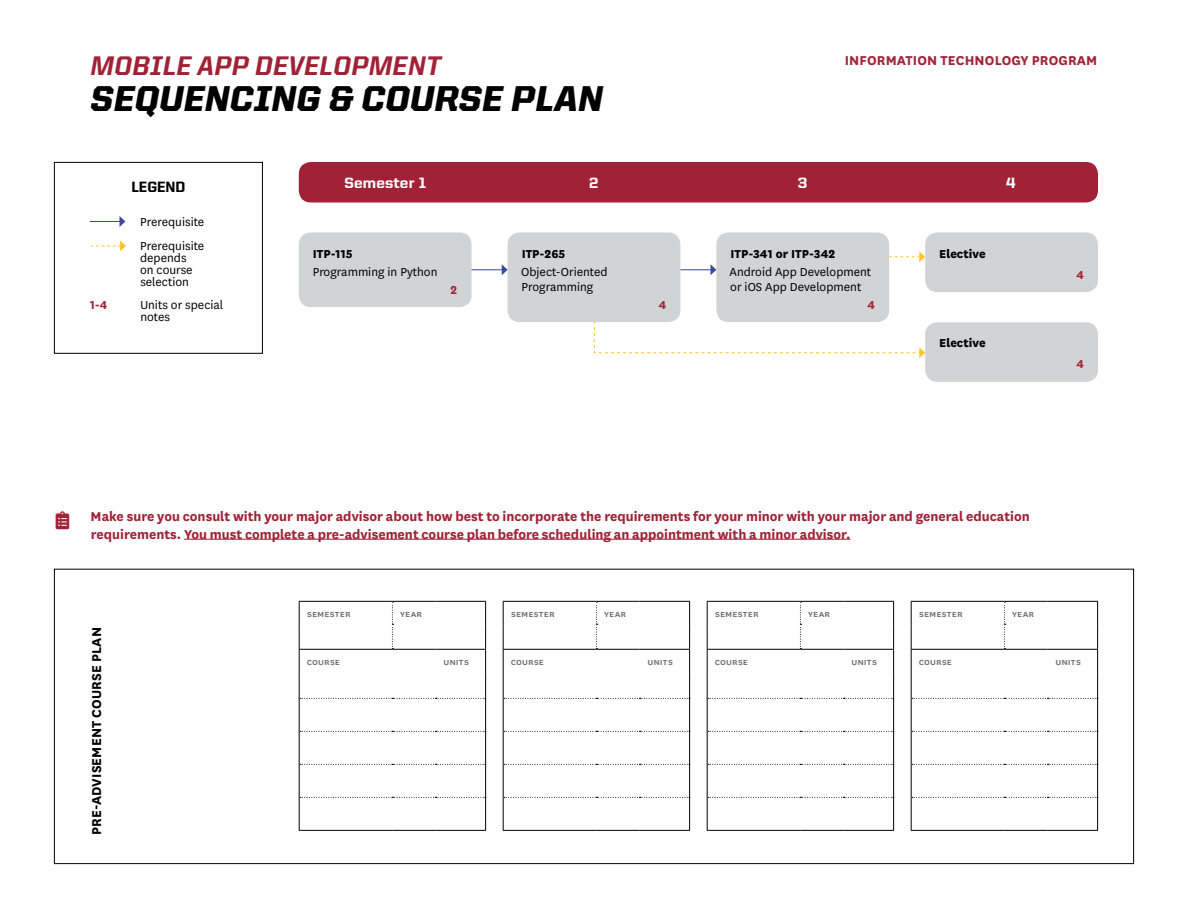
<style>
.page{position:relative;width:1188px;height:918px;background:#fff}
.page>*{position:absolute;margin:0;border:0;box-sizing:border-box;transform-origin:0 0}
.t1{font:900 36px "United Italic Reg";letter-spacing:.01em;color:#000}
.t2{font:800 27px "United Italic Reg";letter-spacing:.01em;color:#a12236}
.t3{font:18px "Font Awesome 5 Free Solid";color:#a12236}
.t4{font:700 15px/18px "National";color:#a12236}
.t5{font:700 15px "National";letter-spacing:.01em;color:#000}
.t6{font:800 15px "United Sans Reg";letter-spacing:.01em;color:#fff}
.t7{font:800 15px "United Sans Reg";color:#000}
.t8{font:13.5px/12px "National";color:#000}
.t9{font:800 13.5px "National";color:#000}
.t10{font:700 13.5px "National";color:#a12236}
.t11{font:500 10.5px "National";letter-spacing:.01em;color:#6d6e71}
</style>
<div class="page">
<hr style="left:184px;top:539px;width:666px;height:1px;background:#a12236">
<div style="left:299px;top:162px;width:799px;height:40px;background:#a12236;border-radius:12px"></div>
<svg style="left:54px;top:162px;width:209px;height:192px"></svg>
<svg style="left:54px;top:568px;width:1080px;height:296px"></svg>
<hr style="left:485px;top:698px;width:1px;height:33px;background:#000">
<hr style="left:485px;top:731px;width:1px;height:33px;background:#000">
<hr style="left:485px;top:764px;width:1px;height:33px;background:#000">
<hr style="left:485px;top:797px;width:1px;height:33px;background:#000">
<hr style="left:299px;top:601px;width:93px;height:1px;background:#000">
<hr style="left:299px;top:698px;width:1px;height:33px;background:#000">
<hr style="left:299px;top:731px;width:1px;height:33px;background:#000">
<hr style="left:299px;top:764px;width:1px;height:33px;background:#000">
<hr style="left:299px;top:797px;width:1px;height:33px;background:#000">
<hr style="left:299px;top:830px;width:93px;height:1px;background:#000">
<hr style="left:392px;top:830px;width:44px;height:1px;background:#000">
<hr style="left:436px;top:830px;width:50px;height:1px;background:#000">
<svg style="left:300px;top:731px;width:186px;height:1px"></svg>
<svg style="left:300px;top:764px;width:186px;height:1px"></svg>
<svg style="left:300px;top:797px;width:186px;height:1px"></svg>
<hr style="left:392px;top:601px;width:44px;height:1px;background:#000">
<hr style="left:436px;top:601px;width:50px;height:1px;background:#000">
<svg style="left:299px;top:602px;width:187px;height:97px"></svg>
<hr style="left:1097px;top:698px;width:1px;height:33px;background:#000">
<hr style="left:1097px;top:731px;width:1px;height:33px;background:#000">
<hr style="left:1097px;top:764px;width:1px;height:33px;background:#000">
<hr style="left:1097px;top:797px;width:1px;height:33px;background:#000">
<hr style="left:911px;top:601px;width:93px;height:1px;background:#000">
<hr style="left:911px;top:698px;width:1px;height:33px;background:#000">
<hr style="left:911px;top:731px;width:1px;height:33px;background:#000">
<hr style="left:911px;top:764px;width:1px;height:33px;background:#000">
<hr style="left:911px;top:797px;width:1px;height:33px;background:#000">
<hr style="left:911px;top:830px;width:93px;height:1px;background:#000">
<hr style="left:1004px;top:830px;width:44px;height:1px;background:#000">
<hr style="left:1048px;top:830px;width:50px;height:1px;background:#000">
<svg style="left:912px;top:731px;width:186px;height:1px"></svg>
<svg style="left:912px;top:764px;width:186px;height:1px"></svg>
<svg style="left:912px;top:797px;width:186px;height:1px"></svg>
<hr style="left:1004px;top:601px;width:44px;height:1px;background:#000">
<hr style="left:1048px;top:601px;width:50px;height:1px;background:#000">
<svg style="left:911px;top:602px;width:187px;height:97px"></svg>
<hr style="left:689px;top:698px;width:1px;height:33px;background:#000">
<hr style="left:689px;top:731px;width:1px;height:33px;background:#000">
<hr style="left:689px;top:764px;width:1px;height:33px;background:#000">
<hr style="left:689px;top:797px;width:1px;height:33px;background:#000">
<hr style="left:503px;top:601px;width:93px;height:1px;background:#000">
<hr style="left:503px;top:698px;width:1px;height:33px;background:#000">
<hr style="left:503px;top:731px;width:1px;height:33px;background:#000">
<hr style="left:503px;top:764px;width:1px;height:33px;background:#000">
<hr style="left:503px;top:797px;width:1px;height:33px;background:#000">
<hr style="left:503px;top:830px;width:93px;height:1px;background:#000">
<hr style="left:596px;top:830px;width:44px;height:1px;background:#000">
<hr style="left:640px;top:830px;width:50px;height:1px;background:#000">
<svg style="left:504px;top:731px;width:186px;height:1px"></svg>
<svg style="left:504px;top:764px;width:186px;height:1px"></svg>
<svg style="left:504px;top:797px;width:186px;height:1px"></svg>
<hr style="left:596px;top:601px;width:44px;height:1px;background:#000">
<hr style="left:640px;top:601px;width:50px;height:1px;background:#000">
<svg style="left:503px;top:602px;width:187px;height:97px"></svg>
<hr style="left:893px;top:698px;width:1px;height:33px;background:#000">
<hr style="left:893px;top:731px;width:1px;height:33px;background:#000">
<hr style="left:893px;top:764px;width:1px;height:33px;background:#000">
<hr style="left:893px;top:797px;width:1px;height:33px;background:#000">
<hr style="left:707px;top:601px;width:93px;height:1px;background:#000">
<hr style="left:707px;top:698px;width:1px;height:33px;background:#000">
<hr style="left:707px;top:731px;width:1px;height:33px;background:#000">
<hr style="left:707px;top:764px;width:1px;height:33px;background:#000">
<hr style="left:707px;top:797px;width:1px;height:33px;background:#000">
<hr style="left:707px;top:830px;width:93px;height:1px;background:#000">
<hr style="left:800px;top:830px;width:44px;height:1px;background:#000">
<hr style="left:844px;top:830px;width:50px;height:1px;background:#000">
<svg style="left:708px;top:731px;width:186px;height:1px"></svg>
<svg style="left:708px;top:764px;width:186px;height:1px"></svg>
<svg style="left:708px;top:797px;width:186px;height:1px"></svg>
<hr style="left:800px;top:601px;width:44px;height:1px;background:#000">
<hr style="left:844px;top:601px;width:50px;height:1px;background:#000">
<svg style="left:707px;top:602px;width:187px;height:97px"></svg>
<div style="left:299px;top:232px;width:173px;height:75px;background:#d1d3d4;border-radius:12px"></div>
<div style="left:508px;top:232px;width:172px;height:90px;background:#d1d3d4;border-radius:12px"></div>
<div style="left:716px;top:232px;width:173px;height:90px;background:#d1d3d4;border-radius:12px"></div>
<div style="left:925px;top:232px;width:173px;height:60px;background:#d1d3d4;border-radius:12px"></div>
<div style="left:925px;top:322px;width:173px;height:60px;background:#d1d3d4;border-radius:12px"></div>
<hr style="left:472px;top:269px;width:31px;height:1px;background:#3d479c">
<svg style="left:502px;top:264px;width:6px;height:11px"></svg>
<hr style="left:680px;top:269px;width:31px;height:1px;background:#3d479c">
<svg style="left:711px;top:265px;width:5px;height:10px"></svg>
<svg style="left:889px;top:251px;width:36px;height:11px"></svg>
<svg style="left:594px;top:322px;width:331px;height:36px"></svg>
<h2 class="t2" style="left:91px;top:50px;width:352px">MOBILE APP DEVELOPMENT</h2>
<p class="t4" style="left:845px;top:51px;width:254px">INFORMATION TECHNOLOGY PROGRAM</p>
<h1 class="t1" style="left:91px;top:79px;width:514px">SEQUENCING &amp; COURSE PLAN</h1>
<p class="t7" style="left:131px;top:179px;width:56px">LEGEND</p>
<p class="t8" style="left:140px;top:210px;width:66px;line-height:23.5px">Prerequisite<br>Prerequisite</p>
<p class="t8" style="left:140px;top:251px;width:54px">depends on course selection</p>
<p class="t10" style="left:90px;top:296px;width:19px">1-4</p>
<p class="t8" style="left:140px;top:299px;width:84px">Units or special notes</p>
<p class="t6" style="left:345px;top:175px;width:83px">Semester 1</p>
<p class="t6" style="left:589px;top:175px;width:11px">2</p>
<p class="t6" style="left:798px;top:175px;width:11px">3</p>
<p class="t6" style="left:1006px;top:175px;width:11px">4</p>
<p class="t9" style="left:313px;top:244px;width:41px">ITP-115</p>
<p class="t8" style="left:313px;top:265px;width:126px">Programming in Python</p>
<p class="t10" style="left:450px;top:280px;width:8px">2</p>
<p class="t9" style="left:522px;top:244px;width:45px">ITP-265</p>
<p class="t8" style="left:521px;top:263px;width:88px;line-height:15px">Object-Oriented<br>Programming</p>
<p class="t10" style="left:659px;top:295px;width:9px">4</p>
<p class="t9" style="left:730px;top:244px;width:106px">ITP-341 or ITP-342</p>
<p class="t8" style="left:730px;top:263px;width:143px;line-height:15px">Android App Development or iOS App Development</p>
<p class="t10" style="left:868px;top:295px;width:9px">4</p>
<p class="t9" style="left:939px;top:244px;width:48px">Elective</p>
<p class="t9" style="left:939px;top:334px;width:48px">Elective</p>
<p class="t10" style="left:1076px;top:265px;width:9px">4</p>
<p class="t10" style="left:1076px;top:355px;width:9px">4</p>
<p class="t3" style="left:56px;top:511px;width:15px">●□●▲▼</p>
<p class="t4" style="left:91px;top:506px;width:941px">Make sure you consult with your major advisor about how best to incorporate the requirements for your minor with your major and general education requirements. You must complete a pre-advisement course plan before scheduling an appointment with a minor advisor.</p>
<p class="t5" style="left:86px;top:835px;width:210px;rotate:-90deg">PRE-ADVISEMENT COURSE PLAN</p>
<p class="t11" style="left:307px;top:606px;width:45px">semester</p>
<p class="t11" style="left:400px;top:606px;width:23px">year</p>
<p class="t11" style="left:307px;top:654px;width:35px">course</p>
<p class="t11" style="left:443px;top:654px;width:27px">units</p>
<p class="t11" style="left:511px;top:606px;width:45px">semester</p>
<p class="t11" style="left:604px;top:606px;width:23px">year</p>
<p class="t11" style="left:511px;top:654px;width:35px">course</p>
<p class="t11" style="left:647px;top:654px;width:27px">units</p>
<p class="t11" style="left:715px;top:606px;width:45px">semester</p>
<p class="t11" style="left:808px;top:606px;width:23px">year</p>
<p class="t11" style="left:715px;top:654px;width:35px">course</p>
<p class="t11" style="left:851px;top:654px;width:27px">units</p>
<p class="t11" style="left:919px;top:606px;width:45px">semester</p>
<p class="t11" style="left:1012px;top:606px;width:23px">year</p>
<p class="t11" style="left:919px;top:654px;width:35px">course</p>
<p class="t11" style="left:1055px;top:654px;width:27px">units</p>
</div>
